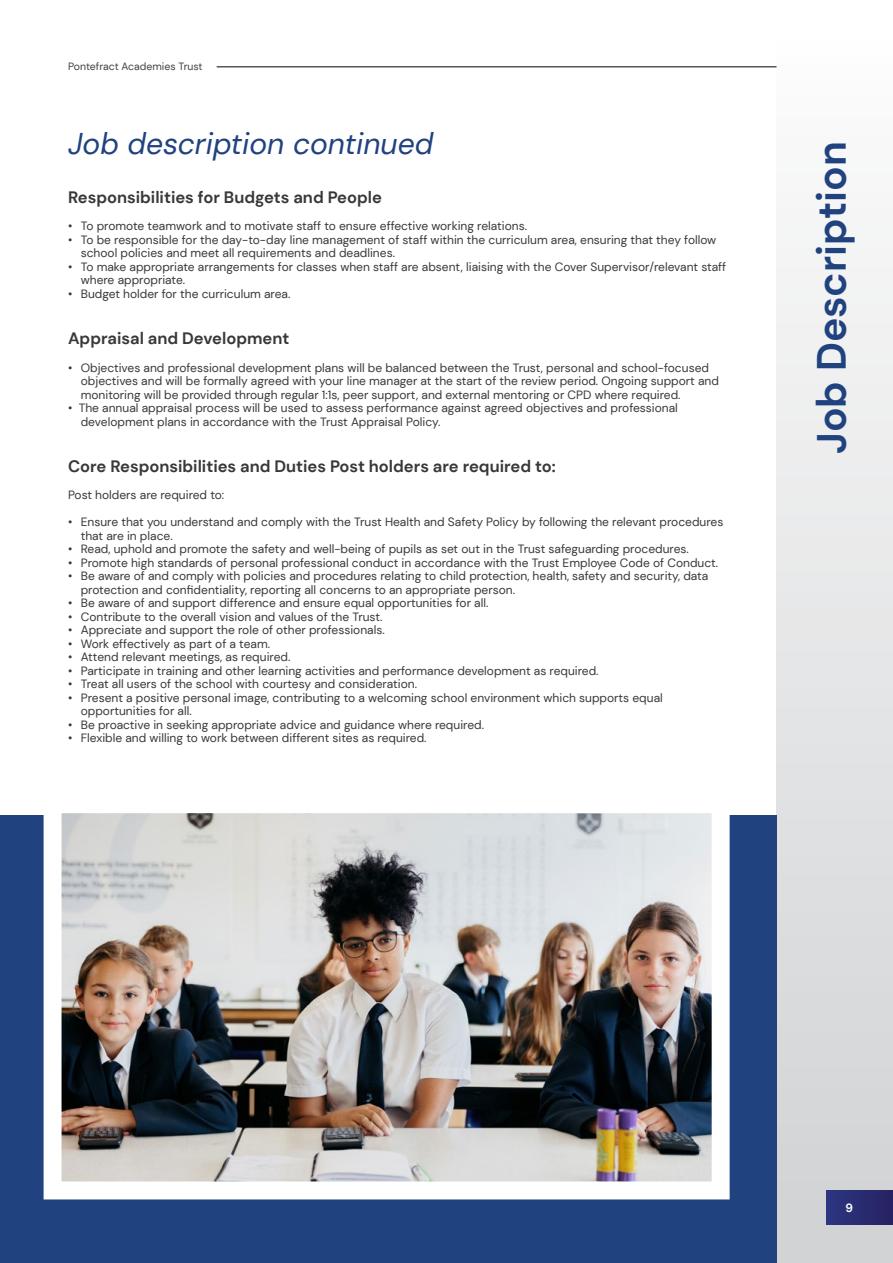
<style>
.page{position:relative;width:893px;height:1263px;background:#fff}
.page>*{position:absolute;margin:0;border:0;box-sizing:border-box;transform-origin:0 0}
.t1{font:700 40.8px "DM Sans";color:#20427f}
.t2{font:italic 30px "DM Sans";color:#20427f}
.t3{font:700 16.5px "DM Sans";color:#383839}
.t4{font:12px/13.5px "DM Sans";color:#383839}
.t5{font:700 12px "DM Sans";color:#fff}
.t6{font:10.5px "DM Sans";color:#414042}
</style>
<div class="page">
<div style="left:776px;top:0;width:117px;height:1263px;background:linear-gradient(to bottom,#fefefe,#cfd0d2)"></div>
<hr style="left:217px;top:67px;width:559px;height:1px;background:#000">
<div style="left:826px;top:1191px;width:67px;height:33px;background:linear-gradient(to right,#2b3681,#272362)"></div>
<div style="left:0;top:816px;width:776px;height:447px;background:#20427f"></div>
<img style="left:63px;top:814px;width:648px;height:366px">
<div style="left:44px;top:795px;width:686px;height:404px;border:18px solid #fff"></div>
<p class="t6" style="left:68px;top:60px;width:136px">Pontefract Academies Trust</p>
<h2 class="t2" style="left:68px;top:125px;width:367px">Job description continued</h2>
<h1 class="t1" style="left:806px;top:454px;width:314px;rotate:-90deg">Job Description</h1>
<h3 class="t3" style="left:68px;top:187px;width:315px">Responsibilities for Budgets and People</h3>
<p class="t4" style="left:68px;top:219px;width:460px">• To promote teamwork and to motivate staff to ensure effective working relations.</p>
<p class="t4" style="left:81px;top:233px;width:637px;text-indent:-13px">• To be responsible for the day-to-day line management of staff within the curriculum area, ensuring that they follow school policies and meet all requirements and deadlines.</p>
<p class="t4" style="left:81px;top:260px;width:647px;text-indent:-13px">• To make appropriate arrangements for classes when staff are absent, liaising with the Cover Supervisor/relevant staff where appropriate.</p>
<p class="t4" style="left:68px;top:287px;width:224px">• Budget holder for the curriculum area.</p>
<h3 class="t3" style="left:68px;top:328px;width:223px">Appraisal and Development</h3>
<p class="t4" style="left:81px;top:360px;width:640px;text-indent:-13px">• Objectives and professional development plans will be balanced between the Trust, personal and school-focused objectives and will be formally agreed with your line manager at the start of the review period. Ongoing support and monitoring will be provided through regular 1:1s, peer support, and external mentoring or CPD where required.</p>
<p class="t4" style="left:81px;top:401px;width:599px;text-indent:-13px">• The annual appraisal process will be used to assess performance against agreed objectives and professional development plans in accordance with the Trust Appraisal Policy.</p>
<h3 class="t3" style="left:68px;top:456px;width:489px">Core Responsibilities and Duties Post holders are required to:</h3>
<p class="t4" style="left:68px;top:488px;width:158px">Post holders are required to:</p>
<p class="t4" style="left:81px;top:515px;width:644px;text-indent:-13px">• Ensure that you understand and comply with the Trust Health and Safety Policy by following the relevant procedures that are in place.</p>
<p class="t4" style="left:68px;top:542px;width:622px">• Read, uphold and promote the safety and well-being of pupils as set out in the Trust safeguarding procedures.</p>
<p class="t4" style="left:68px;top:555px;width:652px">• Promote high standards of personal professional conduct in accordance with the Trust Employee Code of Conduct.</p>
<p class="t4" style="left:81px;top:569px;width:629px;text-indent:-13px">• Be aware of and comply with policies and procedures relating to child protection, health, safety and security, data protection and confidentiality, reporting all concerns to an appropriate person.</p>
<p class="t4" style="left:68px;top:596px;width:422px">• Be aware of and support difference and ensure equal opportunities for all.</p>
<p class="t4" style="left:68px;top:609px;width:316px">• Contribute to the overall vision and values of the Trust.</p>
<p class="t4" style="left:68px;top:623px;width:318px">• Appreciate and support the role of other professionals.</p>
<p class="t4" style="left:68px;top:636px;width:204px">• Work effectively as part of a team.</p>
<p class="t4" style="left:68px;top:650px;width:224px">• Attend relevant meetings, as required.</p>
<p class="t4" style="left:68px;top:663px;width:532px">• Participate in training and other learning activities and performance development as required.</p>
<p class="t4" style="left:68px;top:677px;width:350px">• Treat all users of the school with courtesy and consideration.</p>
<p class="t4" style="left:81px;top:690px;width:584px;text-indent:-13px">• Present a positive personal image, contributing to a welcoming school environment which supports equal opportunities for all.</p>
<p class="t4" style="left:68px;top:717px;width:417px">• Be proactive in seeking appropriate advice and guidance where required.</p>
<p class="t4" style="left:68px;top:731px;width:360px">• Flexible and willing to work between different sites as required.</p>
<p class="t5" style="left:845px;top:1200px;width:9px">9</p>
</div>
